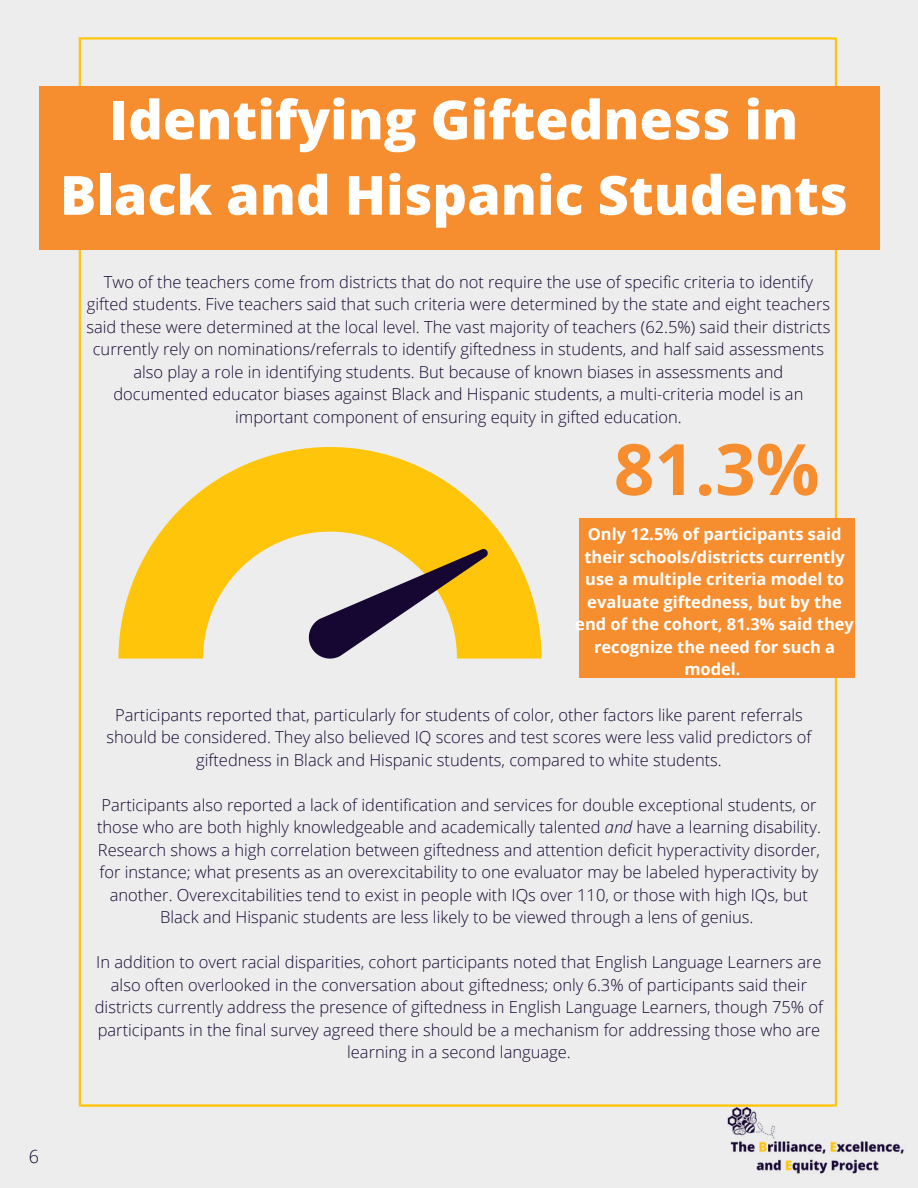
<style>
.page{position:relative;width:918px;height:1188px;background:#ededed}
.page>*{position:absolute;margin:0;border:0;box-sizing:border-box;transform-origin:0 0}
.t1{font:700 70.95px "Open Sans";color:#f68e2f}
.t2{font:800 54px/75.3px "Open Sans";color:#fff;text-align:center}
.t3{font:300 18px "Open Sans";color:#160732}
.t4{font:300 16.5px/22.5px "Open Sans";color:#160732;text-align:center}
.t5{font:700 16.5px/22.5px "Open Sans";color:#fff;text-align:center}
.s1{font-style:italic}
</style>
<div class="page">
<hr style="left:835px;top:38px;width:2px;height:1068px;background:#ffc50a">
<hr style="left:79px;top:38px;width:2px;height:1068px;background:#ffc50a">
<div style="left:39px;top:86px;width:840px;height:163px;background:#f68e2f"></div>
<hr style="left:81px;top:1104px;width:754px;height:3px;background:#ffc50a">
<hr style="left:79px;top:37px;width:757px;height:3px;background:#ffc50a">
<img style="left:717px;top:1104px;width:187px;height:70px">
<svg style="left:118px;top:447px;width:424px;height:212px;fill:#ffc50a"></svg>
<svg style="left:309px;top:549px;width:179px;height:110px"></svg>
<div style="left:579px;top:518px;width:276px;height:160px;background:#f68e2f"></div>
<h2 class="t2" style="left:60px;top:79px;width:789px">Identifying Giftedness in<br>Black and Hispanic Students</h2>
<p class="t4" style="left:86px;top:270px;width:746px">Two of the teachers come from districts that do not require the use of specific criteria to identify gifted students. Five teachers said that such criteria were determined by the state and eight teachers said these were determined at the local level. The vast majority of teachers (62.5%) said their districts currently rely on nominations/referrals to identify giftedness in students, and half said assessments also play a role in identifying students. But because of known biases in assessments and documented educator biases against Black and Hispanic students, a multi-criteria model is an important component of ensuring equity in gifted education.</p>
<h1 class="t1" style="left:614px;top:421px;width:207px">81.3%</h1>
<p class="t5" style="left:575px;top:522px;width:280px">Only 12.5% of participants said their schools/districts currently use a multiple criteria model to evaluate giftedness, but by the end of the cohort, 81.3% said they recognize the need for such a model.</p>
<p class="t4" style="left:107px;top:703px;width:706px">Participants reported that, particularly for students of color, other factors like parent referrals should be considered. They also believed IQ scores and test scores were less valid predictors of giftedness in Black and Hispanic students, compared to white students.</p>
<p class="t4" style="left:97px;top:793px;width:725px">Participants also reported a lack of identification and services for double exceptional students, or those who are both highly knowledgeable and academically talented <span class="s1">and</span> have a learning disability.<br>Research shows a high correlation between giftedness and attention deficit hyperactivity disorder, for instance; what presents as an overexcitability to one evaluator may be labeled hyperactivity by another. Overexcitabilities tend to exist in people with IQs over 110, or those with high IQs, but Black and Hispanic students are less likely to be viewed through a lens of genius.</p>
<p class="t4" style="left:95px;top:950px;width:730px">In addition to overt racial disparities, cohort participants noted that English Language Learners are also often overlooked in the conversation about giftedness; only 6.3% of participants said their districts currently address the presence of giftedness in English Language Learners, though 75% of participants in the final survey agreed there should be a mechanism for addressing those who are learning in a second language.</p>
<p class="t3" style="left:29px;top:1144px;width:12px">6</p>
</div>
